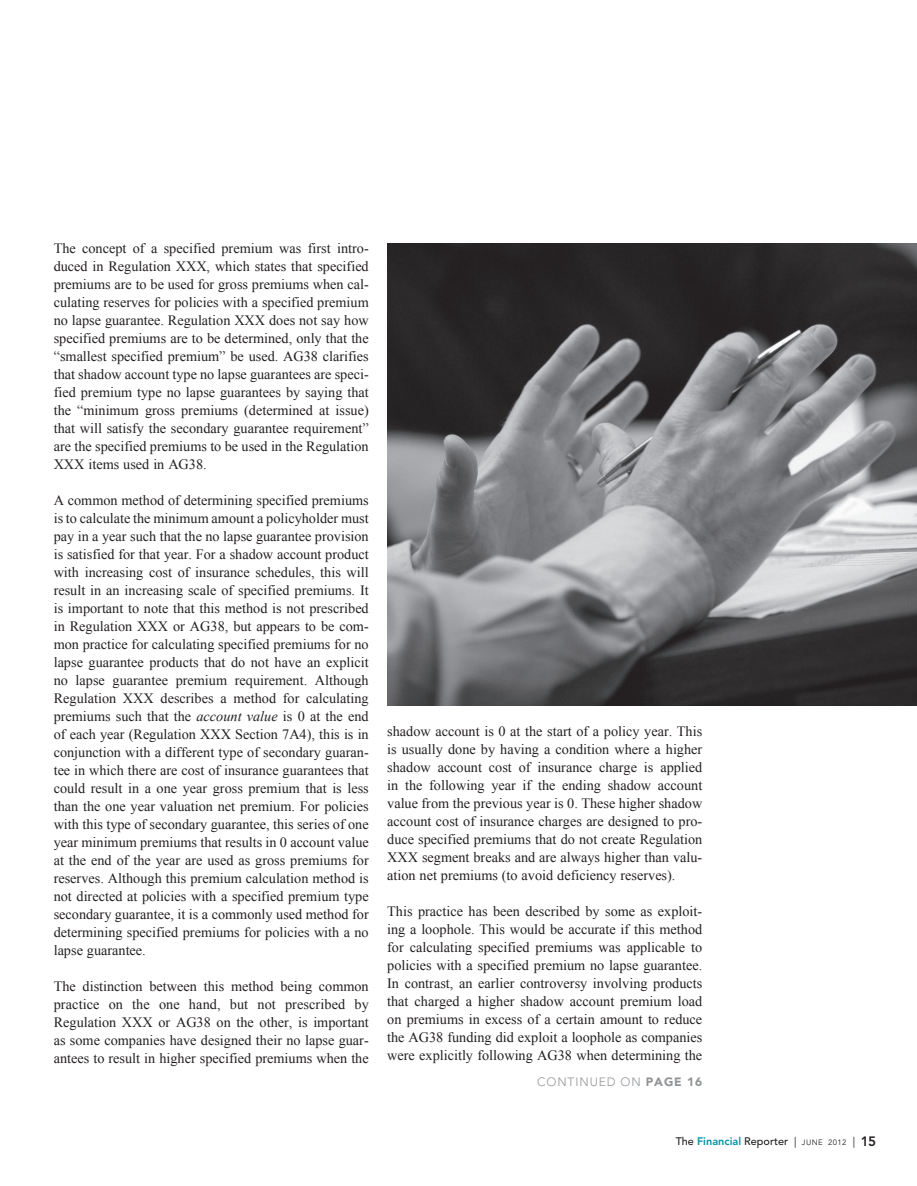
<style>
.page{position:relative;width:917px;height:1186px;background:#fff}
.page>*{position:absolute;margin:0;border:0;box-sizing:border-box;transform-origin:0 0}
.t1{font:14.25px/18px "Times New Roman";color:#231f20;text-align:justify}
.t2{font:300 12px "Avenir LT Std";letter-spacing:.075em;color:#919396}
.t3{font:500 10.8px "Avenir LT Std";color:#231f20}
.s1{font-style:italic}
.s2{font-weight:900}
.s3{font-weight:800;color:#00929f}
.s4{font-weight:400}
.s5{font-weight:400;font-size:7.8px}
.s6{font-weight:800;font-size:13.5px}
</style>
<div class="page">
<img style="left:387px;top:243px;width:530px;height:462px">
<p class="t1" style="left:54px;top:239px;width:317px">The concept of a specified premium was first intro&shy;duced in Regulation XXX, which states that specified premiums are to be used for gross premiums when cal&shy;culating reserves for policies with a specified premium no lapse guarantee. Regulation XXX does not say how specified premiums are to be determined, only that the “smallest specified premium” be used. AG38 clarifies that shadow account type no lapse guarantees are speci&shy;fied premium type no lapse guarantees by saying that the “minimum gross premiums (determined at issue) that will satisfy the secondary guarantee requirement” are the specified premiums to be used in the Regulation XXX items used in AG38.</p>
<p class="t1" style="left:54px;top:491px;width:317px">A common method of determining specified premiums is to calculate the minimum amount a policyholder must pay in a year such that the no lapse guarantee provision is satisfied for that year. For a shadow account product with increasing cost of insurance schedules, this will result in an increasing scale of specified premiums. It is important to note that this method is not prescribed in Regulation XXX or AG38, but appears to be com&shy;mon practice for calculating specified premiums for no lapse guarantee products that do not have an explicit no lapse guarantee premium requirement. Although Regulation XXX describes a method for calculating premiums such that the <span class="s1">account value</span> is 0 at the end of each year (Regulation XXX Section 7A4), this is in conjunction with a different type of secondary guaran&shy;tee in which there are cost of insurance guarantees that could result in a one year gross premium that is less than the one year valuation net premium. For policies with this type of secondary guarantee, this series of one year minimum premiums that results in 0 account value at the end of the year are used as gross premiums for reserves. Although this premium calculation method is not directed at policies with a specified premium type secondary guarantee, it is a commonly used method for determining specified premiums for policies with a no lapse guarantee.</p>
<p class="t1" style="left:54px;top:977px;width:317px">The distinction between this method being common practice on the one hand, but not prescribed by Regulation XXX or AG38 on the other, is important as some companies have designed their no lapse guar&shy;antees to result in higher specified premiums when the</p>
<p class="t1" style="left:387px;top:721px;width:317px">shadow account is 0 at the start of a policy year. This is usually done by having a condition where a higher shadow account cost of insurance charge is applied in the following year if the ending shadow account value from the previous year is 0. These higher shadow account cost of insurance charges are designed to pro&shy;duce specified premiums that do not create Regulation XXX segment breaks and are always higher than valu&shy;ation net premiums (to avoid deficiency reserves).</p>
<p class="t1" style="left:387px;top:901px;width:316px">This practice has been described by some as exploit&shy;ing a loophole. This would be accurate if this method for calculating specified premiums was applicable to policies with a specified premium no lapse guarantee.<br>In contrast, an earlier controversy involving products that charged a higher shadow account premium load on premiums in excess of a certain amount to reduce the AG38 funding did exploit a loophole as companies were explicitly following AG38 when determining the</p>
<p class="t2" style="left:537px;top:1074px;width:167px">CONTINUED ON <span class="s2">PAGE 16</span></p>
<p class="t3" style="left:676px;top:1134px;width:202px">The <span class="s3">Financial</span> Reporter <span class="s4">|</span> <span class="s5">JUNE 2012</span> <span class="s4">|</span> <span class="s6">15</span></p>
</div>
